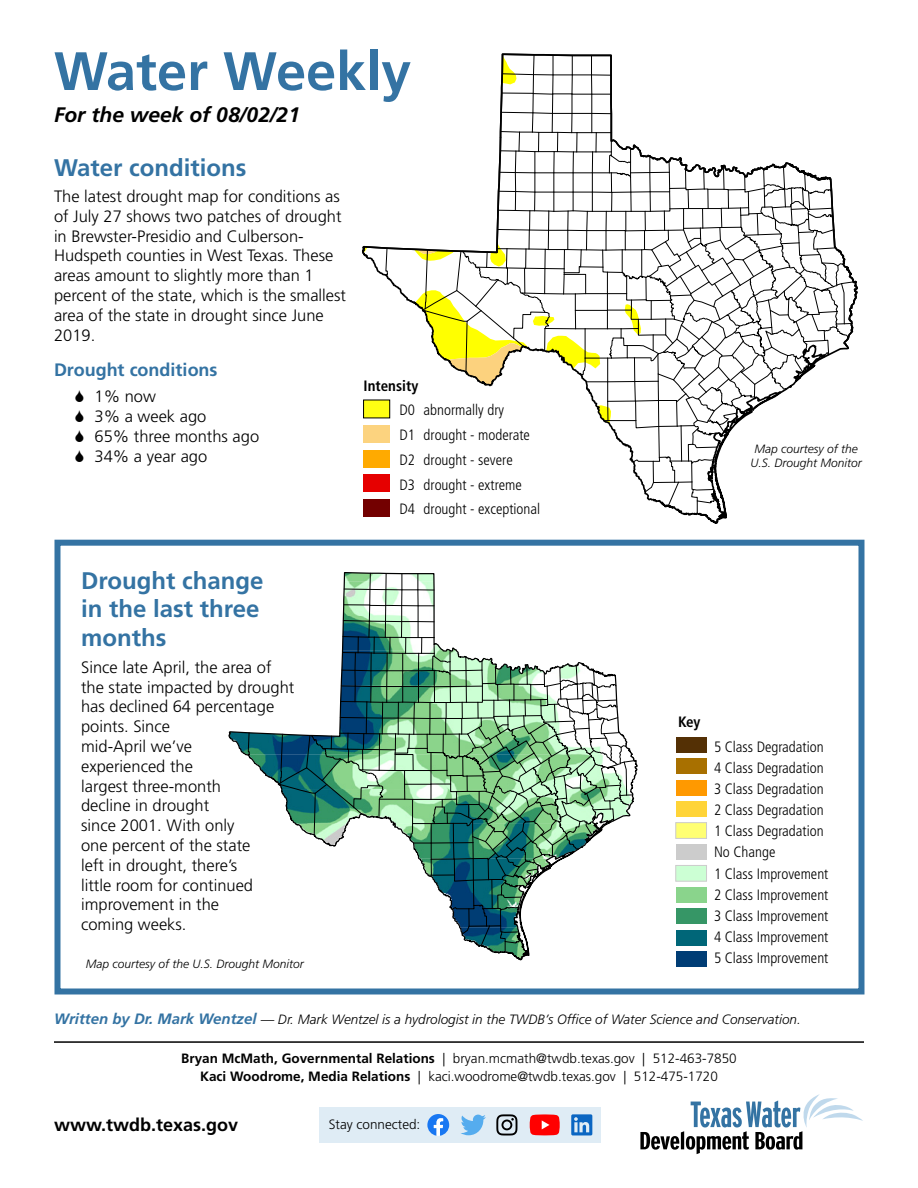
<style>
.page{position:relative;width:918px;height:1188px;background:#fff}
.page>*{position:absolute;margin:0;border:0;box-sizing:border-box;transform-origin:0 0}
.heading_1{font:700 54px "Frutiger LT Std";color:#3473a3}
.heading_2{font:700 24px/28.8px "Frutiger LT Std";color:#3473a3}
.heading_1_date_line{font:italic 700 21px "Frutiger LT Std";color:#000}
.contact_info{font:700 18px "Frutiger LT Std";color:#000}
.heading_3{font:700 18px "Frutiger LT Std";color:#3473a3}
.heading_2-2{font:300 16.5px/19.8px "Frutiger LT Std";color:#000}
.body{font:300 16.5px/19.8px "Frutiger LT Std";color:#000}
.t1{font:300 condensed 15px/21.1px "Frutiger LT Std";color:#000}
.t2{font:700 condensed 15px "Frutiger LT Std";color:#000}
.contact_info-2{font:300 13.5px/18px "Frutiger LT Std";color:#000;text-align:center}
.heading_4{font:italic 300 13.5px "Frutiger LT Std";color:#000}
.t3{font:italic 300 12px/14.4px "Frutiger LT Std";color:#000;text-align:center}
.s1{font-weight:700;font-size:15px;color:#3473a3}
.s2{font-weight:700}
</style>
<div class="page">
<div style="left:54px;top:540px;width:810px;height:454px;border:6px solid #3473a3"></div>
<div style="left:319px;top:1107px;width:282px;height:35px;background:#dfecf5"></div>
<svg style="left:729px;top:162px;width:129px;height:271px"></svg>
<svg style="left:362px;top:53px;width:367px;height:471px"></svg>
<div style="left:364px;top:400px;width:26px;height:18px;background:#ffff13"></div>
<div style="left:363px;top:400px;width:27px;height:18px;border:1px solid #000"></div>
<div style="left:364px;top:425px;width:26px;height:18px;background:#fcd37f"></div>
<div style="left:364px;top:450px;width:26px;height:18px;background:#fa0"></div>
<div style="left:364px;top:474px;width:26px;height:18px;background:#e60000"></div>
<div style="left:364px;top:499px;width:26px;height:18px;background:#730000"></div>
<svg style="left:530px;top:662px;width:108px;height:226px"></svg>
<svg style="left:228px;top:572px;width:302px;height:389px"></svg>
<div style="left:676px;top:737px;width:31px;height:16px;background:#543005"></div>
<div style="left:676px;top:780px;width:31px;height:16px;background:#f90"></div>
<div style="left:676px;top:822px;width:31px;height:17px;background:#ffff73;border:1px solid #ccc"></div>
<div style="left:676px;top:844px;width:31px;height:16px;background:#ccc"></div>
<div style="left:676px;top:865px;width:31px;height:16px;background:#ccffd4;border:1px solid #ccc"></div>
<div style="left:676px;top:887px;width:31px;height:16px;background:#8ad48c"></div>
<div style="left:676px;top:908px;width:31px;height:16px;background:#369666"></div>
<div style="left:676px;top:930px;width:31px;height:16px;background:#006678"></div>
<div style="left:676px;top:951px;width:31px;height:16px;background:#003d75"></div>
<div style="left:676px;top:801px;width:31px;height:16px;background:#ffd438"></div>
<div style="left:676px;top:759px;width:31px;height:15px;background:#a87000"></div>
<hr style="left:54px;top:1041px;width:810px;height:2px;background:#000">
<svg style="left:640px;top:1094px;width:223px;height:60px"></svg>
<svg style="left:427px;top:1114px;width:22px;height:22px"></svg>
<svg style="left:461px;top:1115px;width:25px;height:20px"></svg>
<svg style="left:496px;top:1114px;width:21px;height:22px"></svg>
<svg style="left:530px;top:1114px;width:30px;height:21px"></svg>
<svg style="left:571px;top:1114px;width:21px;height:21px"></svg>
<p class="heading_1" style="left:54px;top:40px;width:359px">Water Weekly</p>
<p class="heading_1_date_line" style="left:54px;top:102px;width:248px">For the week of 08/02/21</p>
<p class="heading_2" style="left:54px;top:153px;width:194px">Water conditions</p>
<p class="body" style="left:54px;top:187px;width:294px">The latest drought map for conditions as of July 27 shows two patches of drought in Brewster-Presidio and Culberson-Hudspeth counties in West Texas. These areas amount to slightly more than 1 percent of the state, which is the smallest area of the state in drought since June 2019.</p>
<p class="heading_3" style="left:54px;top:359px;width:165px">Drought conditions</p>
<p class="heading_2-2" style="left:94px;top:387px;width:63px">1% now</p>
<p class="heading_2-2" style="left:94px;top:407px;width:113px">3% a week ago</p>
<p class="heading_2-2" style="left:94px;top:427px;width:166px">65% three months ago</p>
<p class="heading_2-2" style="left:94px;top:446px;width:114px">34% a year ago</p>
<p class="t2" style="left:364px;top:377px;width:56px">Intensity</p>
<p class="t1" style="left:400px;top:398px;width:142px;line-height:24.8px">D0 abnormally dry<br>D1 drought - moderate<br>D2 drought - severe<br>D3 drought - extreme<br>D4 drought - exceptional</p>
<p class="heading_2" style="left:81px;top:566px;width:184px">Drought change in the last three months</p>
<p class="heading_2-2" style="left:81px;top:657px;width:215px">Since late April, the area of the state impacted by drought has declined 64 percentage points. Since<br>mid-April we’ve<br>experienced the<br>largest three-month<br>decline in drought<br>since 2001. With only<br>one percent of the state<br>left in drought, there’s<br>little room for continued improvement in the<br>coming weeks.</p>
<p class="t3" style="left:751px;top:442px;width:113px">Map courtesy of the<br>U.S. Drought Monitor</p>
<p class="t2" style="left:678px;top:713px;width:24px">Key</p>
<p class="t1" style="left:714px;top:736px;width:116px">5 Class Degradation<br>4 Class Degradation<br>3 Class Degradation<br>2 Class Degradation<br>1 Class Degradation<br>No Change<br>1 Class Improvement<br>2 Class Improvement<br>3 Class Improvement<br>4 Class Improvement</p>
<p class="t3" style="left:86px;top:956px;width:220px">Map courtesy of the U.S. Drought Monitor</p>
<p class="t1" style="left:714px;top:947px;width:116px">5 Class Improvement</p>
<p class="heading_4" style="left:54px;top:1011px;width:748px"><span class="s1">Written by Dr. Mark Wentzel</span> — Dr. Mark Wentzel is a hydrologist in the TWDB’s Office of Water Science and Conservation.</p>
<p class="contact_info-2" style="left:181px;top:1050px;width:557px"><span class="s2">Bryan McMath, Governmental Relations</span> | bryan.mcmath@twdb.texas.gov | 512-463-7850<br><span class="s2">Kaci Woodrome, Media Relations</span> | kaci.woodrome@twdb.texas.gov | 512-475-1720</p>
<p class="contact_info" style="left:54px;top:1114px;width:186px">www.twdb.texas.gov</p>
<p class="contact_info-2" style="left:329px;top:1116px;width:93px">Stay connected:</p>
</div>
